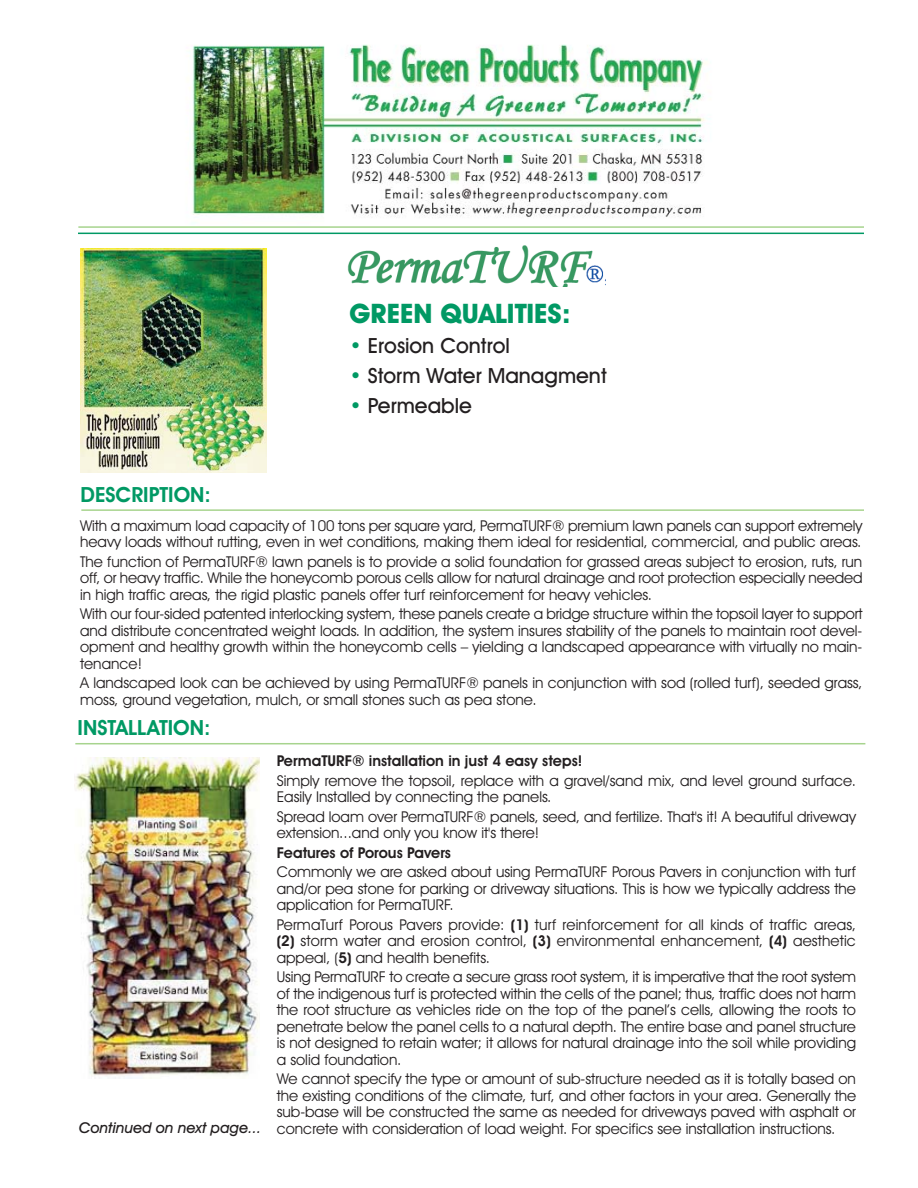
<style>
.page{position:relative;width:918px;height:1188px;background:#fff}
.page>*{position:absolute;margin:0;border:0;box-sizing:border-box;transform-origin:0 0}
.t1{font:700 27px "Avant Garde IT Cby BT";color:#009964}
.t2{font:500 21px "Avant Garde IT Cby BT";color:#231f20}
.t3{font:600 21px "Avant Garde IT Cby BT";color:#009964}
.t4{font:15px/16.5px "Avant Garde IT Cby BT";color:#231f20;text-align:justify}
.t5{font:600 15px "Avant Garde IT Cby BT";color:#231f20}
.t6{font:italic 500 15px "Avant Garde IT Cby BT";color:#231f20}
.s1{color:#009964}
.s2{font-weight:600}
</style>
<div class="page">
<img style="left:189px;top:44px;width:518px;height:174px">
<img style="left:80px;top:248px;width:187px;height:225px">
<img style="left:338px;top:232px;width:268px;height:54px">
<hr style="left:81px;top:509px;width:783px;height:2px;background:#a7d48e">
<hr style="left:75px;top:743px;width:790px;height:1px;background:#a7d48e">
<img style="left:75px;top:757px;width:184px;height:321px">
<hr style="left:78px;top:226px;width:788px;height:2px;background:#a7d48e">
<hr style="left:78px;top:233px;width:787px;height:1px;background:#009964">
<div style="left:864px;top:200px;width:36px;height:46px;background:#fff"></div>
<h2 class="t3" style="left:81px;top:487px;width:132px">DESCRIPTION:</h2>
<h1 class="t1" style="left:350px;top:303px;width:223px">GREEN QUALITIES:</h1>
<h2 class="t2" style="left:350px;top:338px;width:162px"><span class="s1">•</span> Erosion Control</h2>
<h2 class="t2" style="left:350px;top:368px;width:259px"><span class="s1">•</span> Storm Water Managment</h2>
<h2 class="t2" style="left:350px;top:398px;width:124px"><span class="s1">•</span> Permeable</h2>
<p class="t4" style="left:80px;top:519px;width:784px">With a maximum load capacity of 100 tons per square yard, PermaTURF® premium lawn panels can support extremely heavy loads without rutting, even in wet conditions, making them ideal for residential, commercial, and public areas.</p>
<p class="t4" style="left:80px;top:555px;width:784px">The function of PermaTURF® lawn panels is to provide a solid foundation for grassed areas subject to erosion, ruts, run off, or heavy traffic. While the honeycomb porous cells allow for natural drainage and root protection especially needed in high traffic areas, the rigid plastic panels offer turf reinforcement for heavy vehicles.</p>
<p class="t4" style="left:80px;top:607px;width:784px">With our four-sided patented interlocking system, these panels create a bridge structure within the topsoil layer to support and distribute concentrated weight loads. In addition, the system insures stability of the panels to maintain root devel&shy;opment and healthy growth within the honeycomb cells – yielding a landscaped appearance with virtually no main&shy;tenance!</p>
<p class="t4" style="left:80px;top:676px;width:784px">A landscaped look can be achieved by using PermaTURF® panels in conjunction with sod (rolled turf), seeded grass, moss, ground vegetation, mulch, or small stones such as pea stone.</p>
<h2 class="t3" style="left:78px;top:720px;width:134px">INSTALLATION:</h2>
<p class="t6" style="left:79px;top:1122px;width:184px">Continued on next page...</p>
<p class="t5" style="left:277px;top:755px;width:307px">PermaTURF® installation in just 4 easy steps!</p>
<p class="t4" style="left:277px;top:774px;width:581px">Simply remove the topsoil, replace with a gravel/sand mix, and level ground surface.<br>Easily Installed by connecting the panels.</p>
<p class="t4" style="left:277px;top:810px;width:581px">Spread loam over PermaTURF® panels, seed, and fertilize. That's it! A beautiful driveway extension...and only you know it's there!</p>
<p class="t5" style="left:277px;top:847px;width:176px">Features of Porous Pavers</p>
<p class="t4" style="left:277px;top:865px;width:581px">Commonly we are asked about using PermaTURF Porous Pavers in conjunction with turf and/or pea stone for parking or driveway situations. This is how we typically address the application for PermaTURF.</p>
<p class="t4" style="left:277px;top:918px;width:581px">PermaTurf Porous Pavers provide: <span class="s2">(1)</span> turf reinforcement for all kinds of traffic areas, <span class="s2">(2)</span> storm water and erosion control, <span class="s2">(3)</span> environmental enhancement, <span class="s2">(4)</span> aesthetic appeal, (<span class="s2">5)</span> and health benefits.</p>
<p class="t4" style="left:277px;top:970px;width:581px">Using PermaTURF to create a secure grass root system, it is imperative that the root system of the indigenous turf is protected within the cells of the panel; thus, traffic does not harm the root structure as vehicles ride on the top of the panel’s cells, allowing the roots to penetrate below the panel cells to a natural depth. The entire base and panel structure is not designed to retain water; it allows for natural drainage into the soil while providing a solid foundation.</p>
<p class="t4" style="left:277px;top:1072px;width:581px">We cannot specify the type or amount of sub-structure needed as it is totally based on the existing conditions of the climate, turf, and other factors in your area. Generally the sub-base will be constructed the same as needed for driveways paved with asphalt or concrete with consideration of load weight. For specifics see installation instructions.</p>
</div>
